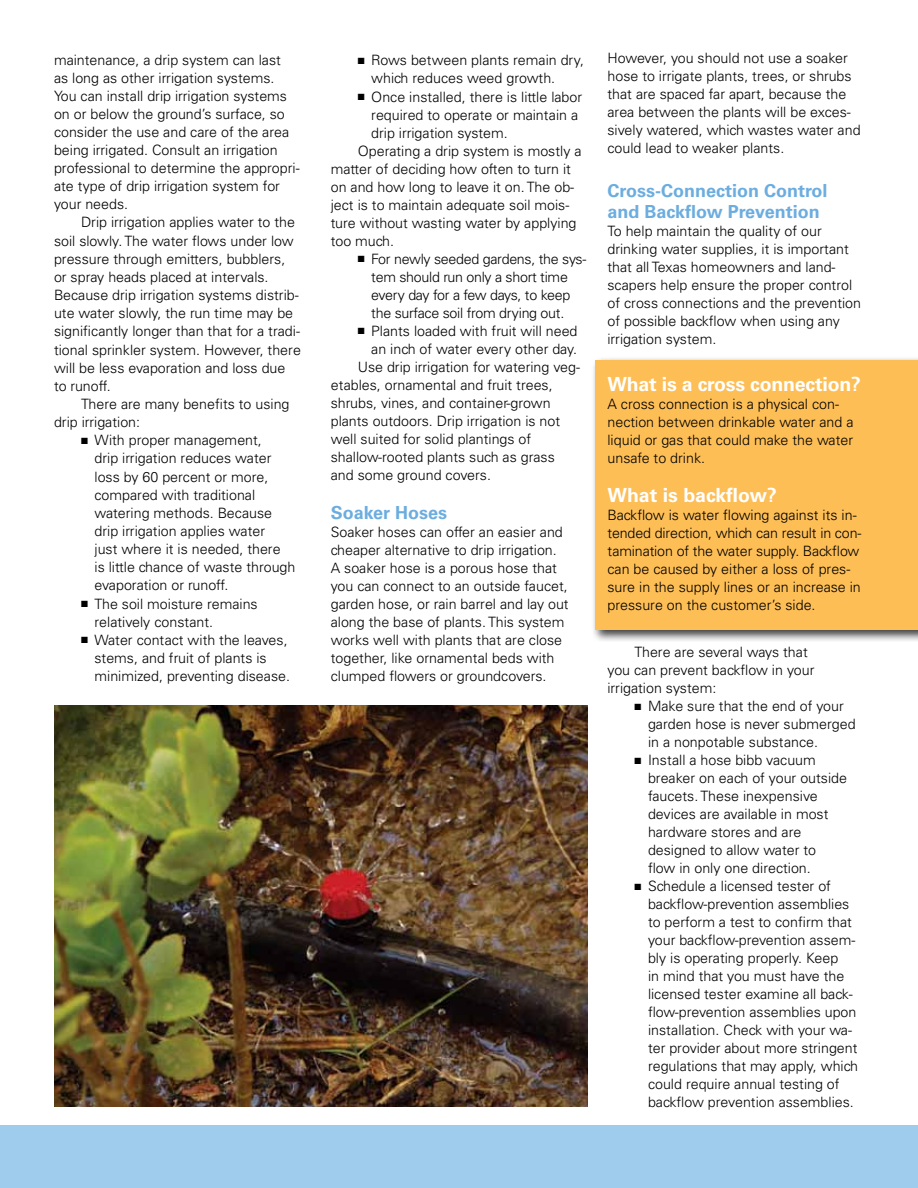
<style>
.page{position:relative;width:918px;height:1188px;background:#fff}
.page>*{position:absolute;margin:0;border:0;box-sizing:border-box;transform-origin:0 0}
.t1{font:700 19.5px "Univers";letter-spacing:-.01em;color:#fff}
.t2{font:700 18px/21px "Univers";color:#6caddf}
.t3{font:300 14.25px/18px "Univers";color:#000}
.t4{font:300 14.25px/18px "Univers";letter-spacing:-.02em;color:#000}
</style>
<div class="page">
<div style="left:0;top:1126px;width:918px;height:62px;background:#9fcbed"></div>
<div style="left:592px;top:356px;width:326px;height:286px;background:#000;opacity:.75"></div>
<div style="left:595px;top:360px;width:323px;height:270px;background:#fdbe56"></div>
<img style="left:54px;top:705px;width:533px;height:402px">
<p class="t3" style="left:54px;top:51px;width:247px">maintenance, a drip system can last<br>as long as other irrigation systems.<br>You can install drip irrigation systems on or below the ground’s surface, so consider the use and care of the area being irrigated. Consult an irrigation professional to determine the appropri&shy;ate type of drip irrigation system for your needs.</p>
<p class="t3" style="left:54px;top:213px;width:248px;text-indent:27px">Drip irrigation applies water to the soil slowly. The water flows under low pressure through emitters, bubblers, or spray heads placed at intervals.<br>Because drip irrigation systems distrib&shy;ute water slowly, the run time may be significantly longer than that for a tradi&shy;tional sprinkler system. However, there will be less evaporation and loss due to runoff.</p>
<p class="t3" style="left:54px;top:395px;width:237px;text-indent:27px">There are many benefits to using drip irrigation:</p>
<p class="t3" style="left:95px;top:431px;width:202px;text-indent:-14px">■ With proper management,<br>drip irrigation reduces water loss by 60 percent or more, compared with traditional watering methods. Because drip irrigation applies water<br>just where it is needed, there<br>is little chance of waste through evaporation or runoff.</p>
<p class="t3" style="left:95px;top:594px;width:165px;text-indent:-14px">■ The soil moisture remains relatively constant.</p>
<p class="t3" style="left:95px;top:631px;width:197px;text-indent:-14px">■ Water contact with the leaves, stems, and fruit of plants is minimized, preventing disease.</p>
<p class="t3" style="left:371px;top:51px;width:214px;text-indent:-14px">■ Rows between plants remain dry, which reduces weed growth.</p>
<p class="t3" style="left:358px;top:88px;width:226px">■ Once installed, there is little labor</p>
<p class="t3" style="left:371px;top:106px;width:208px">required to operate or maintain a</p>
<p class="t3" style="left:371px;top:124px;width:138px">drip irrigation system.</p>
<p class="t3" style="left:358px;top:142px;width:225px">Operating a drip system is mostly a</p>
<p class="t3" style="left:331px;top:160px;width:242px">matter of deciding how often to turn it</p>
<p class="t3" style="left:331px;top:178px;width:245px">on and how long to leave it on. The ob-</p>
<p class="t3" style="left:331px;top:196px;width:240px">ject is to maintain adequate soil mois-</p>
<p class="t3" style="left:331px;top:214px;width:247px">ture without wasting water by applying</p>
<p class="t3" style="left:331px;top:232px;width:65px">too much.</p>
<p class="t4" style="left:371px;top:250px;width:217px;text-indent:-14px">■ For newly seeded gardens, the sys&shy;tem should run only a short time every day for a few days, to keep the surface soil from drying out.</p>
<p class="t3" style="left:358px;top:322px;width:221px">■ Plants loaded with fruit will need</p>
<p class="t3" style="left:371px;top:340px;width:207px">an inch of water every other day.</p>
<p class="t3" style="left:358px;top:358px;width:224px">U se drip irrigation for watering veg-</p>
<p class="t3" style="left:331px;top:376px;width:223px">etables, ornamental and fruit trees,</p>
<p class="t3" style="left:331px;top:394px;width:221px">shrubs, vines, and container-grown</p>
<p class="t3" style="left:331px;top:412px;width:231px">plants outdoors. Drip irrigation is not</p>
<p class="t3" style="left:331px;top:430px;width:202px">well suited for solid plantings of</p>
<p class="t3" style="left:331px;top:448px;width:226px">shallow-rooted plants such as grass</p>
<p class="t3" style="left:331px;top:466px;width:162px">and some ground covers.</p>
<p class="t2" style="left:331px;top:502px;width:118px">Soaker Hoses</p>
<p class="t3" style="left:331px;top:523px;width:239px">Soaker hoses can offer an easier and cheaper alternative to drip irrigation.<br>A soaker hose is a porous hose that you can connect to an outside faucet, garden hose, or rain barrel and lay out along the base of plants. This system works well with plants that are close together, like ornamental beds with clumped flowers or groundcovers.</p>
<p class="t3" style="left:608px;top:49px;width:255px">However, you should not use a soaker hose to irrigate plants, trees, or shrubs that are spaced far apart, because the area between the plants will be exces&shy;sively watered, which wastes water and could lead to weaker plants.</p>
<p class="t2" style="left:608px;top:180px;width:222px">Cross-Connection Control and Backflow Prevention</p>
<p class="t3" style="left:608px;top:222px;width:255px">To help maintain the quality of our drinking water supplies, it is important that all Texas homeowners and land&shy;scapers help ensure the proper control of cross connections and the prevention of possible backflow when using any irrigation system.</p>
<h1 class="t1" style="left:608px;top:373px;width:255px">What is a cross connection?</h1>
<p class="t3" style="left:608px;top:395px;width:247px">A cross connection is a physical con&shy;nection between drinkable water and a liquid or gas that could make the water unsafe to drink.</p>
<h1 class="t1" style="left:608px;top:484px;width:171px">What is backflow?</h1>
<p class="t3" style="left:608px;top:506px;width:255px">Backflow is water flowing against its in&shy;tended direction, which can result in con&shy;tamination of the water supply. Backflow can be caused by either a loss of pres&shy;sure in the supply lines or an increase in pressure on the customer’s side.</p>
<p class="t3" style="left:608px;top:643px;width:208px;text-indent:27px">There are several ways that you can prevent backflow in your irrigation system:</p>
<p class="t3" style="left:648px;top:697px;width:209px;text-indent:-14px">■ Make sure that the end of your garden hose is never submerged in a nonpotable substance.</p>
<p class="t3" style="left:648px;top:751px;width:201px;text-indent:-14px">■ I nstall a hose bibb vacuum breaker on each of your outside faucets. These inexpensive devices are available in most hardware stores and are designed to allow water to flow in only one direction.</p>
<p class="t3" style="left:648px;top:877px;width:212px;text-indent:-14px">■ Schedule a licensed tester of backflow-prevention assemblies to perform a test to confirm that your backflow-prevention assem&shy;bly is operating properly. Keep<br>in mind that you must have the licensed tester examine all back&shy;flow-prevention assemblies upon installation. Check with your wa&shy;ter provider about more stringent regulations that may apply, which could require annual testing of backflow prevention assemblies.</p>
</div>
